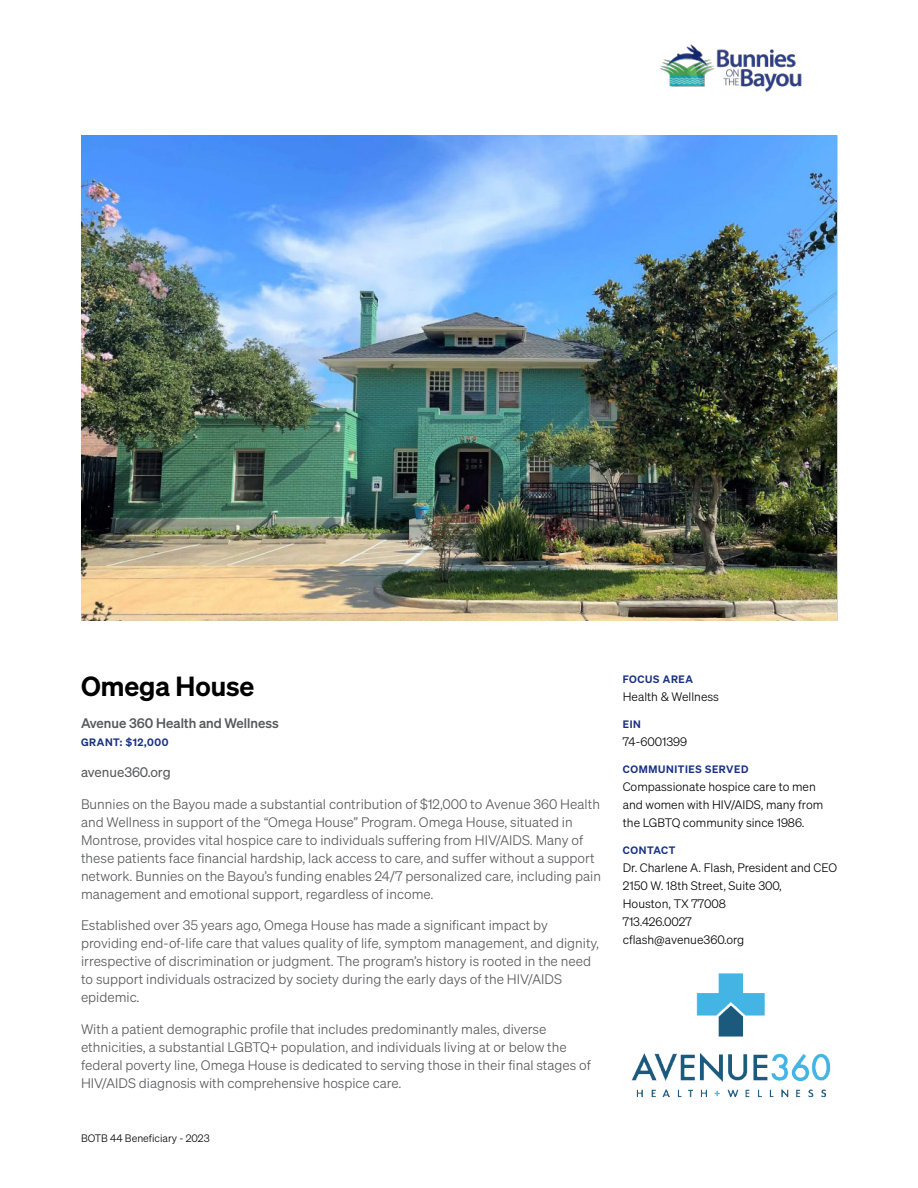
<style>
.page{position:relative;width:918px;height:1188px;background:#fff}
.page>*{position:absolute;margin:0;border:0;box-sizing:border-box;transform-origin:0 0}
.t1{font:600 27px "Sohne";letter-spacing:-.005em;color:#000001}
.t2{font:13.5px/18px "Sohne Leicht";color:#57585a}
.t3{font:13.5px "Sohne Kraftig";color:#57585a}
.t4{font:13.5px "Sohne Buch";color:#57585a}
.t5{font:12px/18px "Sohne Leicht";color:#000001}
.t6{font:600 10.5px "Sohne";letter-spacing:.06em;color:#183181}
.t7{font:10.5px "Sohne Leicht";color:#000001}
</style>
<div class="page">
<img style="left:81px;top:135px;width:756px;height:486px">
<img style="left:631px;top:973px;width:200px;height:125px">
<img style="left:659px;top:44px;width:143px;height:47px">
<h1 class="t1" style="left:81px;top:674px;width:175px">Omega House</h1>
<p class="t3" style="left:81px;top:718px;width:199px">Avenue 360 Health and Wellness</p>
<p class="t6" style="left:81px;top:737px;width:89px">GRANT: $12,000</p>
<p class="t4" style="left:81px;top:767px;width:91px">avenue360.org</p>
<p class="t2" style="left:81px;top:795px;width:522px">Bunnies on the Bayou made a substantial contribution of $12,000 to Avenue 360 Health and Wellness in support of the “Omega House” Program. Omega House, situated in Montrose, provides vital hospice care to individuals suffering from HIV/AIDS. Many of these patients face financial hardship, lack access to care, and suffer without a support network. Bunnies on the Bayou’s funding enables 24/7 personalized care, including pain management and emotional support, regardless of income.</p>
<p class="t2" style="left:81px;top:917px;width:520px">Established over 35 years ago, Omega House has made a significant impact by providing end-of-life care that values quality of life, symptom management, and dignity, irrespective of discrimination or judgment. The program’s history is rooted in the need to support individuals ostracized by society during the early days of the HIV/AIDS epidemic.</p>
<p class="t2" style="left:81px;top:1020px;width:512px">With a patient demographic profile that includes predominantly males, diverse ethnicities, a substantial LGBTQ+ population, and individuals living at or below the federal poverty line, Omega House is dedicated to serving those in their final stages of HIV/AIDS diagnosis with comprehensive hospice care.</p>
<p class="t7" style="left:81px;top:1134px;width:130px">BOTB 44 Beneficiary - 2023</p>
<p class="t6" style="left:623px;top:675px;width:72px">FOCUS AREA</p>
<p class="t5" style="left:623px;top:688px;width:98px">Health &amp; Wellness</p>
<p class="t6" style="left:623px;top:720px;width:20px">EIN</p>
<p class="t5" style="left:623px;top:733px;width:66px">74-6001399</p>
<p class="t6" style="left:623px;top:765px;width:127px">COMMUNITIES SERVED</p>
<p class="t5" style="left:623px;top:778px;width:202px">Compassionate hospice care to men and women with HIV/AIDS, many from the LGBTQ community since 1986.</p>
<p class="t6" style="left:623px;top:845px;width:54px">CONTACT</p>
<p class="t5" style="left:623px;top:859px;width:216px">Dr. Charlene A. Flash, President and CEO<br>2150 W. 18th Street, Suite 300,<br>Houston, TX 77008<br>713.426.0027<br>cflash@avenue360.org</p>
</div>
